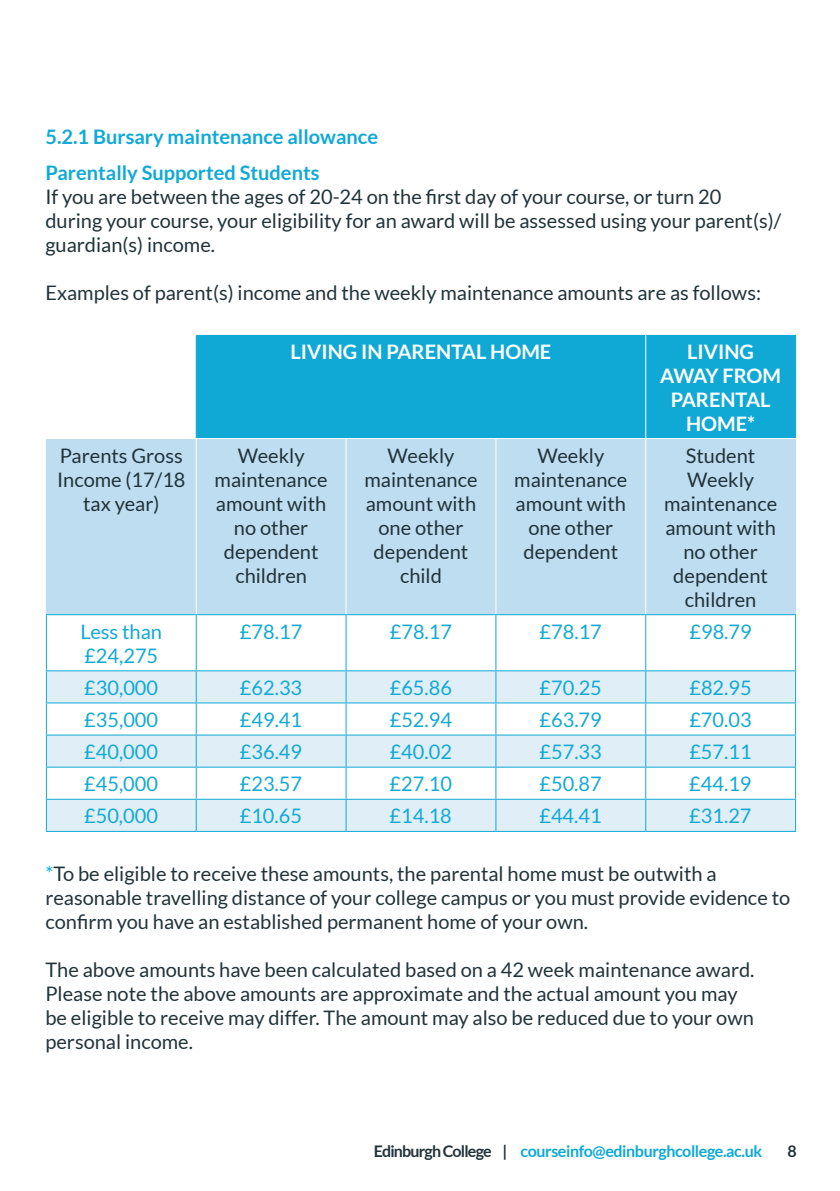
<style>
.page{position:relative;width:840px;height:1191px;background:#fff}
.page>*{position:absolute;margin:0;border:0;box-sizing:border-box;transform-origin:0 0}
.t1{font:20px/24px "Lato";color:#21333a;text-align:center}
.t2{font:20px/24px "Lato";color:#10a9d6}
.t3{font:700 20px/36px "Lato";color:#10a9d6}
.t4{font:700 20px/24px "Lato";color:#fff;text-align:center}
.t5{font:700 16px "Lato";letter-spacing:-.025em;color:#0ca9d7}
.t6{font:700 16px "Lato";color:#21333a}
.s1{color:#10a9d6}
.s2{color:#21333a}
</style>
<div class="page">
<div style="left:197px;top:335px;width:597px;height:103px;background:#10a9d6"></div>
<div style="left:47px;top:439px;width:747px;height:175px;background:#beddf0"></div>
<svg style="left:47px;top:671px;width:747px;height:160px;fill:#e0eef8"></svg>
<hr style="left:46px;top:671px;width:1px;height:31px;background:#10a9d6">
<hr style="left:196px;top:671px;width:1px;height:31px;background:#10a9d6">
<hr style="left:345px;top:671px;width:1px;height:31px;background:#10a9d6">
<hr style="left:495px;top:671px;width:1px;height:31px;background:#10a9d6">
<hr style="left:645px;top:671px;width:1px;height:31px;background:#10a9d6">
<hr style="left:794px;top:671px;width:1px;height:31px;background:#10a9d6">
<hr style="left:46px;top:702px;width:150px;height:1px;background:#10a9d6">
<hr style="left:46px;top:703px;width:1px;height:31px;background:#10a9d6">
<hr style="left:196px;top:702px;width:150px;height:1px;background:#10a9d6">
<hr style="left:196px;top:703px;width:1px;height:31px;background:#10a9d6">
<hr style="left:346px;top:702px;width:149px;height:1px;background:#10a9d6">
<hr style="left:345px;top:703px;width:1px;height:31px;background:#10a9d6">
<hr style="left:495px;top:702px;width:150px;height:1px;background:#10a9d6">
<hr style="left:495px;top:703px;width:1px;height:31px;background:#10a9d6">
<hr style="left:645px;top:702px;width:150px;height:1px;background:#10a9d6">
<hr style="left:645px;top:703px;width:1px;height:31px;background:#10a9d6">
<hr style="left:794px;top:703px;width:1px;height:31px;background:#10a9d6">
<hr style="left:46px;top:734px;width:150px;height:1px;background:#10a9d6">
<hr style="left:46px;top:735px;width:1px;height:31px;background:#10a9d6">
<hr style="left:196px;top:734px;width:150px;height:1px;background:#10a9d6">
<hr style="left:196px;top:735px;width:1px;height:31px;background:#10a9d6">
<hr style="left:346px;top:734px;width:149px;height:1px;background:#10a9d6">
<hr style="left:345px;top:735px;width:1px;height:31px;background:#10a9d6">
<hr style="left:495px;top:734px;width:150px;height:1px;background:#10a9d6">
<hr style="left:495px;top:735px;width:1px;height:31px;background:#10a9d6">
<hr style="left:645px;top:734px;width:150px;height:1px;background:#10a9d6">
<hr style="left:645px;top:735px;width:1px;height:31px;background:#10a9d6">
<hr style="left:794px;top:735px;width:1px;height:31px;background:#10a9d6">
<hr style="left:46px;top:766px;width:150px;height:1px;background:#10a9d6">
<hr style="left:46px;top:767px;width:1px;height:31px;background:#10a9d6">
<hr style="left:196px;top:766px;width:150px;height:1px;background:#10a9d6">
<hr style="left:196px;top:767px;width:1px;height:31px;background:#10a9d6">
<hr style="left:346px;top:766px;width:149px;height:1px;background:#10a9d6">
<hr style="left:345px;top:767px;width:1px;height:31px;background:#10a9d6">
<hr style="left:495px;top:766px;width:150px;height:1px;background:#10a9d6">
<hr style="left:495px;top:767px;width:1px;height:31px;background:#10a9d6">
<hr style="left:645px;top:766px;width:150px;height:1px;background:#10a9d6">
<hr style="left:645px;top:767px;width:1px;height:31px;background:#10a9d6">
<hr style="left:794px;top:767px;width:1px;height:31px;background:#10a9d6">
<hr style="left:46px;top:798px;width:150px;height:1px;background:#10a9d6">
<hr style="left:46px;top:799px;width:1px;height:32px;background:#10a9d6">
<hr style="left:196px;top:798px;width:150px;height:1px;background:#10a9d6">
<hr style="left:196px;top:799px;width:1px;height:32px;background:#10a9d6">
<hr style="left:346px;top:798px;width:149px;height:1px;background:#10a9d6">
<hr style="left:345px;top:799px;width:1px;height:32px;background:#10a9d6">
<hr style="left:495px;top:798px;width:150px;height:1px;background:#10a9d6">
<hr style="left:495px;top:799px;width:1px;height:32px;background:#10a9d6">
<hr style="left:645px;top:798px;width:150px;height:1px;background:#10a9d6">
<hr style="left:645px;top:799px;width:1px;height:32px;background:#10a9d6">
<hr style="left:794px;top:799px;width:1px;height:32px;background:#10a9d6">
<hr style="left:46px;top:831px;width:150px;height:1px;background:#10a9d6">
<hr style="left:196px;top:831px;width:150px;height:1px;background:#10a9d6">
<hr style="left:346px;top:831px;width:149px;height:1px;background:#10a9d6">
<hr style="left:495px;top:831px;width:150px;height:1px;background:#10a9d6">
<hr style="left:645px;top:831px;width:150px;height:1px;background:#10a9d6">
<hr style="left:196px;top:335px;width:1px;height:103px;background:#10a9d6">
<hr style="left:645px;top:335px;width:1px;height:103px;background:#fff">
<hr style="left:794px;top:335px;width:1px;height:103px;background:#10a9d6">
<hr style="left:495px;top:439px;width:1px;height:175px;background:#fff">
<hr style="left:645px;top:439px;width:1px;height:175px;background:#fff">
<hr style="left:794px;top:439px;width:1px;height:175px;background:#beddf0">
<hr style="left:46px;top:615px;width:1px;height:55px;background:#10a9d6">
<hr style="left:46px;top:670px;width:150px;height:1px;background:#10a9d6">
<hr style="left:196px;top:615px;width:1px;height:55px;background:#10a9d6">
<hr style="left:196px;top:670px;width:150px;height:1px;background:#10a9d6">
<hr style="left:346px;top:614px;width:149px;height:1px;background:#10a9d6">
<hr style="left:345px;top:615px;width:1px;height:55px;background:#10a9d6">
<hr style="left:346px;top:670px;width:149px;height:1px;background:#10a9d6">
<hr style="left:495px;top:614px;width:150px;height:1px;background:#10a9d6">
<hr style="left:495px;top:615px;width:1px;height:55px;background:#10a9d6">
<hr style="left:495px;top:670px;width:150px;height:1px;background:#10a9d6">
<hr style="left:645px;top:614px;width:150px;height:1px;background:#10a9d6">
<hr style="left:645px;top:615px;width:1px;height:55px;background:#10a9d6">
<hr style="left:794px;top:615px;width:1px;height:55px;background:#10a9d6">
<hr style="left:645px;top:670px;width:150px;height:1px;background:#10a9d6">
<hr style="left:345px;top:439px;width:1px;height:175px;background:#fff">
<hr style="left:196px;top:614px;width:150px;height:1px;background:#10a9d6">
<hr style="left:196px;top:439px;width:1px;height:175px;background:#fff">
<hr style="left:46px;top:439px;width:1px;height:175px;background:#beddf0">
<hr style="left:46px;top:614px;width:150px;height:1px;background:#10a9d6">
<p class="t3" style="left:45px;top:118px;width:334px">5.2.1 Bursary maintenance allowance<br>Parentally Supported Students</p>
<p class="t1" style="left:45px;top:184px;width:737px;text-align:left">If you are between the ages of 20-24 on the first day of your course, or turn 20 during your course, your eligibility for an award will be assessed using your parent(s)/ guardian(s) income.</p>
<p class="t1" style="left:45px;top:280px;width:716px">Examples of parent(s) income and the weekly maintenance amounts are as follows:</p>
<p class="t4" style="left:290px;top:339px;width:262px">LIVING IN PARENTAL HOME</p>
<p class="t4" style="left:660px;top:339px;width:122px">LIVING<br>AWAY FROM<br>PARENTAL<br>HOME*</p>
<p class="t1" style="left:57px;top:443px;width:130px">Parents Gross<br>Income (17/18 tax year)</p>
<p class="t1" style="left:214px;top:443px;width:114px">Weekly maintenance amount with no other dependent children</p>
<p class="t1" style="left:364px;top:443px;width:114px">Weekly maintenance amount with one other dependent child</p>
<p class="t1" style="left:514px;top:443px;width:114px">Weekly maintenance amount with one other dependent</p>
<p class="t1" style="left:663px;top:443px;width:114px">Student<br>Weekly maintenance amount with no other dependent children</p>
<p class="t2" style="left:80px;top:619px;width:83px">Less than £24,275</p>
<p class="t2" style="left:240px;top:619px;width:64px">£78.17</p>
<p class="t2" style="left:389px;top:619px;width:64px">£78.17</p>
<p class="t2" style="left:539px;top:619px;width:64px">£78.17</p>
<p class="t2" style="left:689px;top:619px;width:64px">£98.79</p>
<p class="t2" style="left:84px;top:675px;width:75px">£30,000</p>
<p class="t2" style="left:240px;top:675px;width:64px">£62.33</p>
<p class="t2" style="left:389px;top:675px;width:64px">£65.86</p>
<p class="t2" style="left:539px;top:675px;width:64px">£70.25</p>
<p class="t2" style="left:689px;top:675px;width:64px">£82.95</p>
<p class="t2" style="left:84px;top:707px;width:75px">£35,000</p>
<p class="t2" style="left:240px;top:707px;width:64px">£49.41</p>
<p class="t2" style="left:389px;top:707px;width:64px">£52.94</p>
<p class="t2" style="left:539px;top:707px;width:64px">£63.79</p>
<p class="t2" style="left:689px;top:707px;width:64px">£70.03</p>
<p class="t2" style="left:84px;top:740px;width:75px">£40,000</p>
<p class="t2" style="left:240px;top:740px;width:64px">£36.49</p>
<p class="t2" style="left:389px;top:740px;width:64px">£40.02</p>
<p class="t2" style="left:539px;top:740px;width:64px">£57.33</p>
<p class="t2" style="left:689px;top:740px;width:64px">£57.11</p>
<p class="t2" style="left:84px;top:772px;width:75px">£45,000</p>
<p class="t2" style="left:240px;top:772px;width:64px">£23.57</p>
<p class="t2" style="left:389px;top:772px;width:64px">£27.10</p>
<p class="t2" style="left:539px;top:772px;width:64px">£50.87</p>
<p class="t2" style="left:689px;top:772px;width:64px">£44.19</p>
<p class="t2" style="left:84px;top:804px;width:75px">£50,000</p>
<p class="t2" style="left:240px;top:804px;width:64px">£10.65</p>
<p class="t2" style="left:389px;top:804px;width:64px">£14.18</p>
<p class="t2" style="left:539px;top:804px;width:64px">£44.41</p>
<p class="t2" style="left:688px;top:804px;width:64px">£31.27</p>
<p class="t1" style="left:45px;top:862px;width:746px;text-align:left"><span class="s1">*</span>To be eligible to receive these amounts, the parental home must be outwith a reasonable travelling distance of your college campus or you must provide evidence to confirm you have an established permanent home of your own.</p>
<p class="t1" style="left:45px;top:958px;width:710px;text-align:left">The above amounts have been calculated based on a 42 week maintenance award.<br>Please note the above amounts are approximate and the actual amount you may be eligible to receive may differ. The amount may also be reduced due to your own personal income.</p>
<p class="t5" style="left:373px;top:1141px;width:390px"><span class="s2">Edinburgh College |</span> courseinfo@edinburghcollege.ac.uk</p>
<p class="t6" style="left:786px;top:1141px;width:11px">8</p>
</div>
